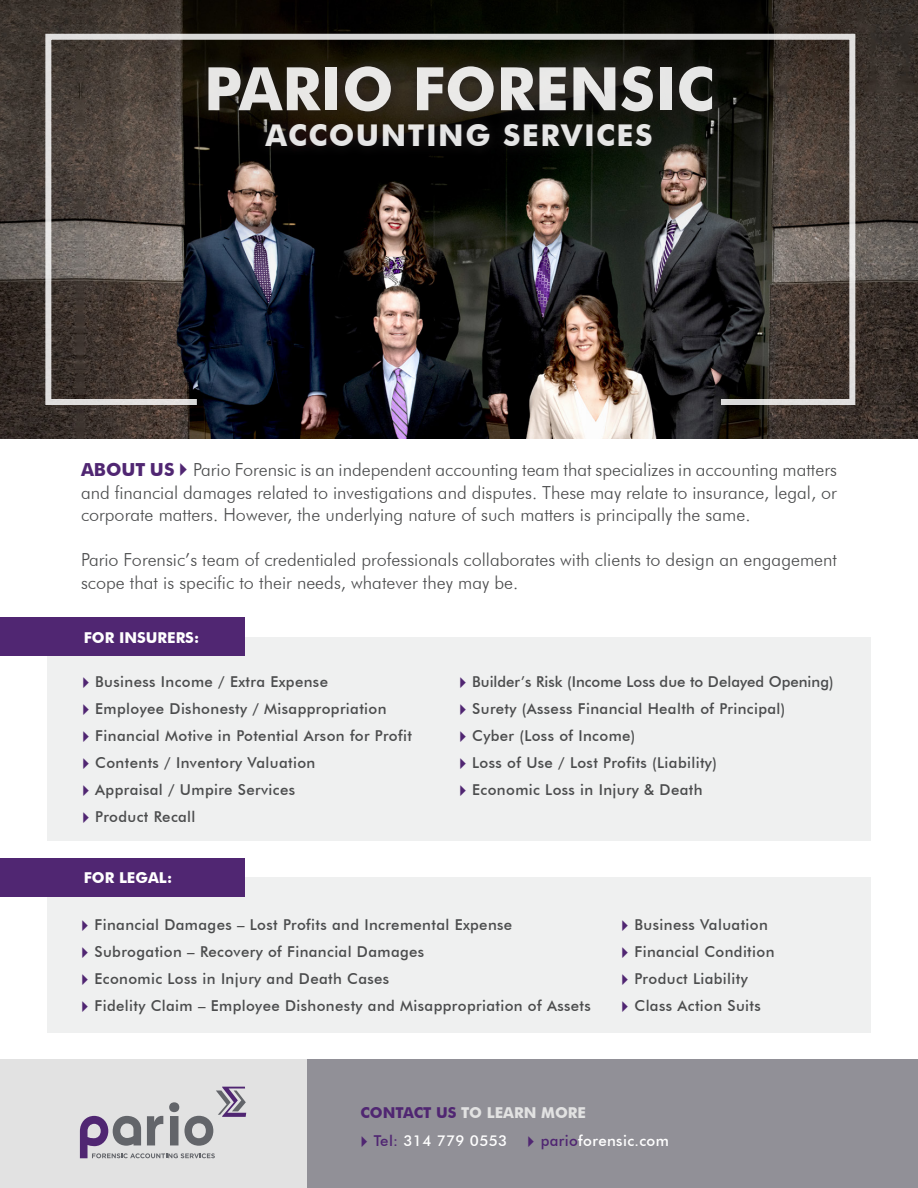
<style>
.page{position:relative;width:918px;height:1188px;background:#fff}
.page>*{position:absolute;margin:0;border:0;box-sizing:border-box;transform-origin:0 0}
.t1{font:700 60px "Futura BT";color:#fff}
.t2{font:700 30px "Futura BT";letter-spacing:.05em;color:#fff}
.Body{font:300 18px/22.5px "Futura BT";color:#4b4c4d;text-align:justify}
.Body-2{font:500 15px "Futura BT";letter-spacing:.025em;color:#4b4c4d}
.Body-3{font:500 15px "Futura BT";color:#4b4c4d}
.Body-4{font:500 15px "Futura BT";letter-spacing:.025em;color:#fff}
.t3{font:700 15px "Futura BT";color:#fff}
.Body-5{font:700 15px "Futura BT";color:#e2e2e2}
.s1{font-weight:700;color:#502672}
.s2{color:#502672}
</style>
<div class="page">
<div style="left:47px;top:638px;width:824px;height:203px;background:#eff0f0"></div>
<img style="left:0;top:0;width:918px;height:439px">
<div style="left:0;top:1060px;width:326px;height:128px;background:#e2e2e2"></div>
<div style="left:308px;top:1060px;width:610px;height:128px;background:#919097"></div>
<svg style="left:80px;top:1087px;width:166px;height:71px"></svg>
<div style="left:47px;top:878px;width:824px;height:155px;background:#eff0f0"></div>
<div style="left:0;top:858px;width:244px;height:39px;background:#502672"></div>
<div style="left:0;top:618px;width:244px;height:38px;background:#502672"></div>
<img style="left:44px;top:32px;width:813px;height:374px">
<h1 class="t1" style="left:204px;top:52px;width:512px">PARIO FORENSIC</h1>
<h2 class="t2" style="left:265px;top:117px;width:389px">ACCOUNTING SERVICES</h2>
<p class="Body" style="left:81px;top:459px;width:757px"><span class="s1">ABOUT US</span> Pario Forensic is an independent accounting team that specializes in accounting matters and financial damages related to investigations and disputes. These may relate to insurance, legal, or corporate matters. However, the underlying nature of such matters is principally the same.</p>
<p class="Body" style="left:81px;top:549px;width:758px">Pario Forensic’s team of credentialed professionals collaborates with clients to design an engagement scope that is specific to their needs, whatever they may be.</p>
<p class="t3" style="left:84px;top:628px;width:117px">FOR INSURERS:</p>
<p class="Body-2" style="left:95px;top:672px;width:234px">Business Income / Extra Expense</p>
<p class="Body-2" style="left:95px;top:699px;width:293px">Employee Dishonesty / Misappropriation</p>
<p class="Body-2" style="left:95px;top:726px;width:318px">Financial Motive in Potential Arson for Profit</p>
<p class="Body-2" style="left:95px;top:753px;width:222px">Contents / Inventory Valuation</p>
<p class="Body-2" style="left:95px;top:780px;width:201px">Appraisal / Umpire Services</p>
<p class="Body-2" style="left:95px;top:807px;width:102px">Product Recall</p>
<p class="t3" style="left:84px;top:869px;width:90px">FOR LEGAL:</p>
<p class="Body-3" style="left:472px;top:672px;width:363px">Builder’s Risk (Income Loss due to Delayed Opening)</p>
<p class="Body-2" style="left:472px;top:699px;width:315px">Surety (Assess Financial Health of Principal)</p>
<p class="Body-2" style="left:472px;top:726px;width:165px">Cyber (Loss of Income)</p>
<p class="Body-2" style="left:472px;top:753px;width:246px">Loss of Use / Lost Profits (Liability)</p>
<p class="Body-2" style="left:472px;top:780px;width:232px">Economic Loss in Injury &amp; Death</p>
<p class="Body-2" style="left:95px;top:915px;width:419px">Financial Damages – Lost Profits and Incremental Expense</p>
<p class="Body-2" style="left:95px;top:942px;width:331px">Subrogation – Recovery of Financial Damages</p>
<p class="Body-2" style="left:95px;top:969px;width:296px">Economic Loss in Injury and Death Cases</p>
<p class="Body-2" style="left:95px;top:996px;width:498px">Fidelity Claim – Employee Dishonesty and Misappropriation of Assets</p>
<p class="Body-5" style="left:360px;top:1104px;width:227px"><span class="s2">CONTACT US</span> TO LEARN MORE</p>
<p class="Body-2" style="left:635px;top:915px;width:135px">Business Valuation</p>
<p class="Body-2" style="left:635px;top:942px;width:142px">Financial Condition</p>
<p class="Body-2" style="left:635px;top:969px;width:115px">Product Liability</p>
<p class="Body-2" style="left:635px;top:996px;width:128px">Class Action Suits</p>
<p class="Body-4" style="left:374px;top:1131px;width:135px"><span class="s2">Tel:</span> 314 779 0553</p>
<p class="Body-4" style="left:541px;top:1131px;width:130px"><span class="s2">pario</span>forensic.com</p>
</div>
